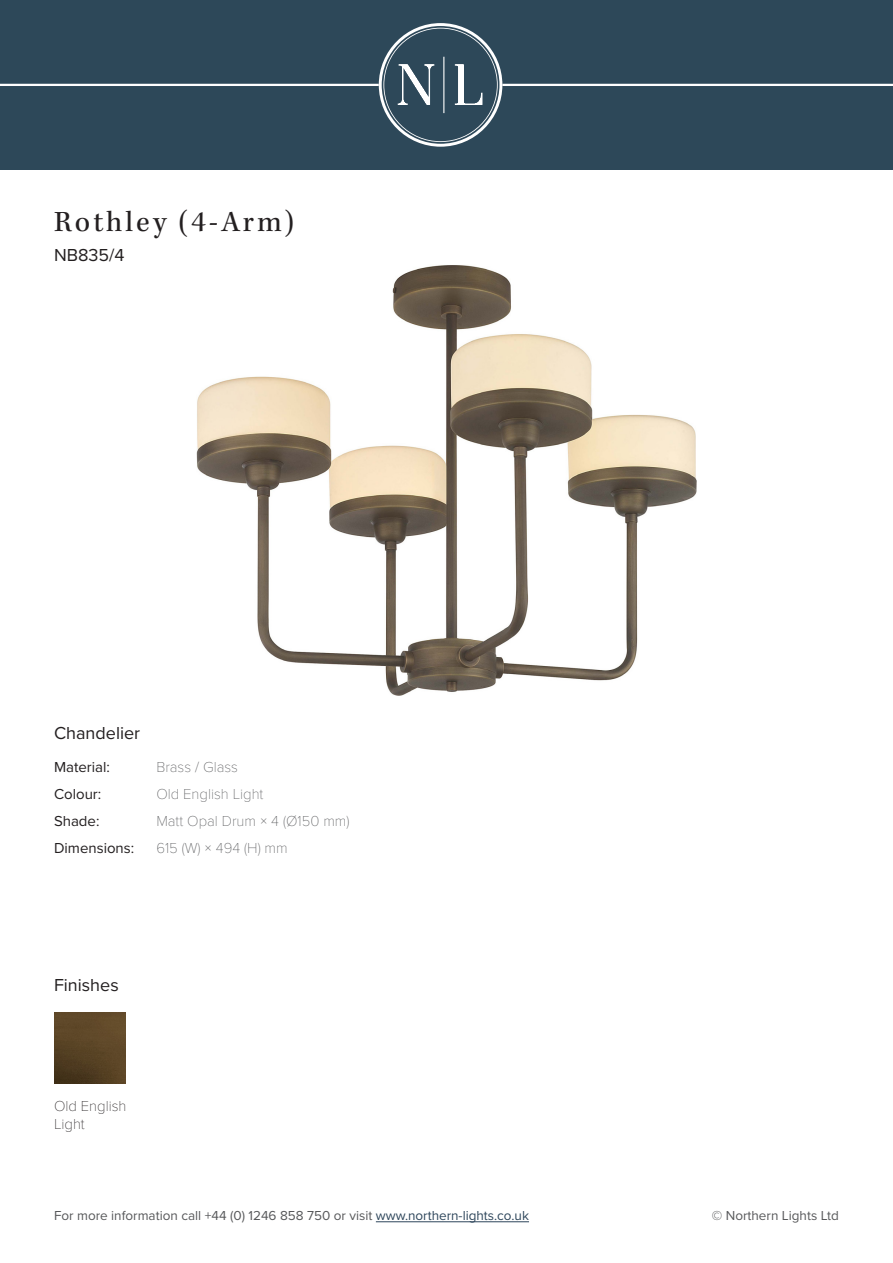
<style>
.page{position:relative;width:893px;height:1263px;background:#fff}
.page>*{position:absolute;margin:0;border:0;box-sizing:border-box;transform-origin:0 0}
.t1{font:30px "Kepler Std";letter-spacing:.1em;color:#231f20}
.t2{font:18px "Proxima Nova";color:#231f20}
.t3{font:100 15px "Proxima Nova T";color:#57585a}
.t4{font:15px/27px "Proxima Nova";color:#231f20}
.t5{font:100 15px/18px "Proxima Nova T";color:#231f20}
.t6{font:13.5px "Proxima Nova";color:#57585a}
.s1{color:#2e465b}
</style>
<div class="page">
<img style="left:197px;top:265px;width:499px;height:430px">
<hr style="left:376px;top:1221px;width:153px;height:1px;background:#2e465b">
<img style="left:54px;top:1012px;width:71px;height:72px">
<div style="left:0;top:0;width:893px;height:170px;background:#2d4859"></div>
<hr style="left:502px;top:84px;width:391px;height:2px;background:#fff">
<hr style="left:0;top:84px;width:379px;height:2px;background:#fff">
<svg style="left:379px;top:23px;width:123px;height:124px"></svg>
<p class="t1" style="left:54px;top:205px;width:242px">Rothley (4-Arm)</p>
<p class="t2" style="left:54px;top:242px;width:72px">NB835/4</p>
<p class="t2" style="left:54px;top:719px;width:88px">Chandelier</p>
<p class="t4" style="left:54px;top:753px;width:57px">Material:</p>
<p class="t4" style="left:54px;top:780px;width:49px">Colour:</p>
<p class="t4" style="left:54px;top:807px;width:82px">Shade:<br>Dimensions:</p>
<p class="t3" style="left:156px;top:756px;width:83px">Brass / Glass</p>
<p class="t3" style="left:156px;top:783px;width:109px">Old English Light</p>
<p class="t3" style="left:156px;top:810px;width:195px">Matt Opal Drum × 4 (Ø150 mm)</p>
<p class="t3" style="left:156px;top:837px;width:133px">615 (W) × 494 (H) mm</p>
<p class="t2" style="left:54px;top:972px;width:66px">Finishes</p>
<p class="t5" style="left:54px;top:1096px;width:74px">Old English<br>Light</p>
<p class="t6" style="left:54px;top:1205px;width:476px">For more information call +44 (0) 1246 858 750 or visit <span class="s1">www.northern-lights.co.uk</span></p>
<p class="t6" style="left:712px;top:1205px;width:129px">© Northern Lights Ltd</p>
</div>
